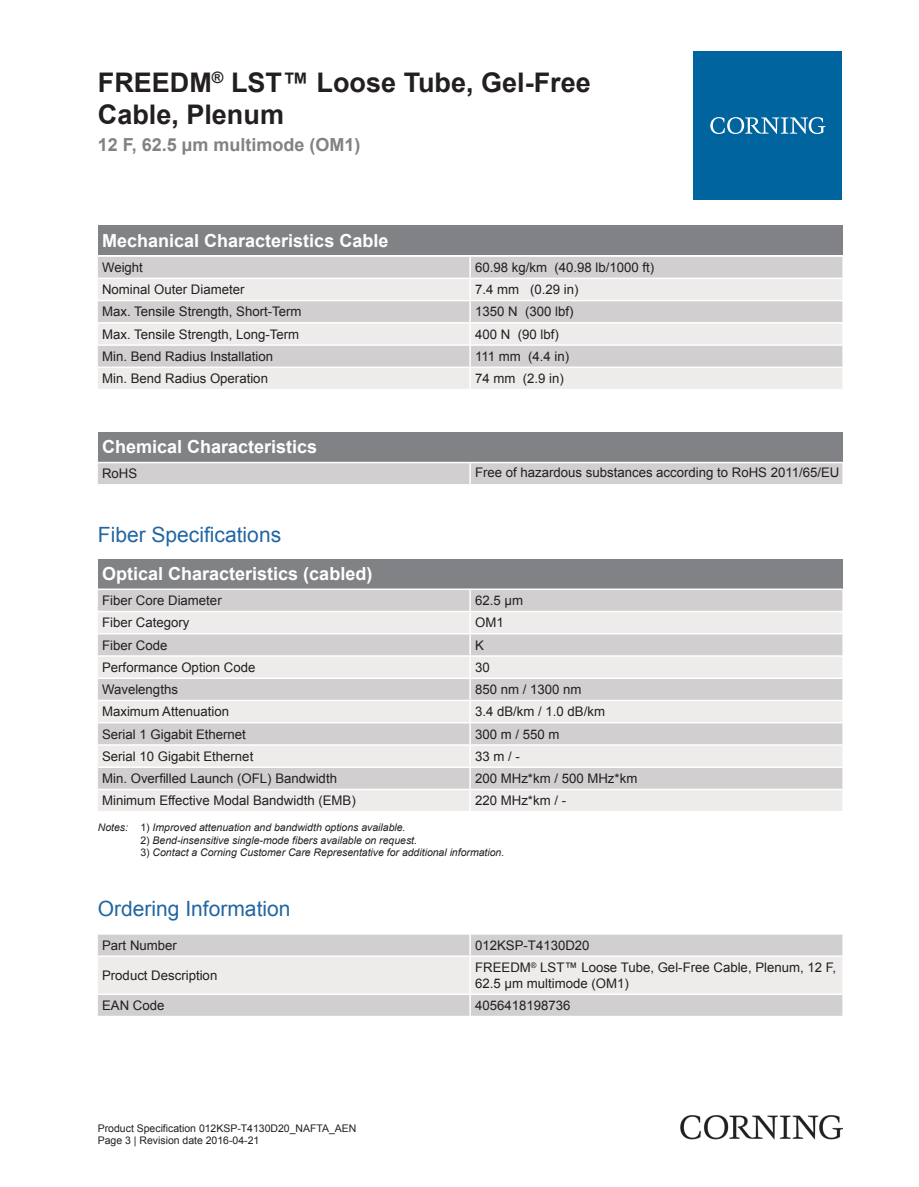
<style>
.page{position:relative;width:919px;height:1187px;background:#fff}
.page>*{position:absolute;margin:0;border:0;box-sizing:border-box;transform-origin:0 0}
.t1{font:700 27px/32.4px "Arial";color:#231f20}
.t2{font:21px "Arial";color:#2166a2}
.t3{font:700 18px "Arial";color:#fff}
.t4{font:700 18px "Arial";color:#808285}
.t5{font:13.2px/15.9px "Arial";color:#231f20}
.t6{font:italic 10.5px "Arial";color:#231f20}
.t7{font:10.5px/12.6px "Arial";color:#231f20}
.s1{font-style:normal}
</style>
<div class="page">
<div style="left:98px;top:225px;width:744px;height:30px;background:#808285"></div>
<div style="left:98px;top:257px;width:744px;height:20px;background:#d1cfcf"></div>
<svg style="left:98px;top:279px;width:744px;height:110px;background:#e2e0e0"></svg>
<hr style="left:469px;top:257px;width:2px;height:20px;background:#fff">
<hr style="left:469px;top:279px;width:2px;height:21px;background:#fff">
<hr style="left:469px;top:301px;width:2px;height:21px;background:#fff">
<hr style="left:469px;top:323px;width:2px;height:21px;background:#fff">
<hr style="left:469px;top:346px;width:2px;height:20px;background:#fff">
<hr style="left:469px;top:368px;width:2px;height:21px;background:#fff">
<hr style="left:98px;top:300px;width:372px;height:1px;background:#fff">
<hr style="left:470px;top:300px;width:372px;height:1px;background:#fff">
<hr style="left:98px;top:322px;width:372px;height:1px;background:#fff">
<hr style="left:470px;top:322px;width:372px;height:1px;background:#fff">
<hr style="left:98px;top:344px;width:372px;height:2px;background:#fff">
<hr style="left:470px;top:344px;width:372px;height:2px;background:#fff">
<hr style="left:98px;top:366px;width:372px;height:2px;background:#fff">
<hr style="left:470px;top:366px;width:372px;height:2px;background:#fff">
<div style="left:98px;top:432px;width:744px;height:30px;background:#808285"></div>
<div style="left:98px;top:463px;width:744px;height:21px;background:#d1cfcf"></div>
<hr style="left:469px;top:463px;width:2px;height:21px;background:#fff">
<div style="left:98px;top:558px;width:744px;height:30px;background:#808285"></div>
<div style="left:98px;top:590px;width:744px;height:20px;background:#d1cfcf"></div>
<svg style="left:98px;top:612px;width:744px;height:198px;background:#e1dfdf"></svg>
<hr style="left:469px;top:590px;width:2px;height:20px;background:#fff">
<hr style="left:469px;top:612px;width:2px;height:21px;background:#fff">
<hr style="left:469px;top:634px;width:2px;height:21px;background:#fff">
<hr style="left:469px;top:656px;width:2px;height:21px;background:#fff">
<hr style="left:469px;top:679px;width:2px;height:20px;background:#fff">
<hr style="left:469px;top:701px;width:2px;height:21px;background:#fff">
<hr style="left:469px;top:723px;width:2px;height:21px;background:#fff">
<hr style="left:469px;top:745px;width:2px;height:21px;background:#fff">
<hr style="left:469px;top:768px;width:2px;height:20px;background:#fff">
<hr style="left:469px;top:790px;width:2px;height:20px;background:#fff">
<hr style="left:98px;top:633px;width:372px;height:1px;background:#fff">
<hr style="left:470px;top:633px;width:372px;height:1px;background:#fff">
<hr style="left:98px;top:655px;width:372px;height:1px;background:#fff">
<hr style="left:470px;top:655px;width:372px;height:1px;background:#fff">
<hr style="left:98px;top:677px;width:372px;height:2px;background:#fff">
<hr style="left:470px;top:677px;width:372px;height:2px;background:#fff">
<hr style="left:98px;top:699px;width:372px;height:2px;background:#fff">
<hr style="left:470px;top:699px;width:372px;height:2px;background:#fff">
<hr style="left:98px;top:722px;width:372px;height:1px;background:#fff">
<hr style="left:470px;top:722px;width:372px;height:1px;background:#fff">
<hr style="left:98px;top:744px;width:372px;height:1px;background:#fff">
<hr style="left:470px;top:744px;width:372px;height:1px;background:#fff">
<hr style="left:98px;top:766px;width:372px;height:2px;background:#fff">
<hr style="left:470px;top:766px;width:372px;height:2px;background:#fff">
<hr style="left:98px;top:788px;width:372px;height:2px;background:#fff">
<hr style="left:470px;top:788px;width:372px;height:2px;background:#fff">
<div style="left:98px;top:934px;width:744px;height:81px;background:#d1cfcf"></div>
<div style="left:98px;top:956px;width:744px;height:37px;background:#edeceb"></div>
<hr style="left:469px;top:934px;width:2px;height:21px;background:#fff">
<hr style="left:469px;top:956px;width:2px;height:37px;background:#fff">
<hr style="left:469px;top:994px;width:2px;height:21px;background:#fff">
<hr style="left:98px;top:955px;width:372px;height:1px;background:#fff">
<hr style="left:470px;top:955px;width:372px;height:1px;background:#fff">
<hr style="left:98px;top:993px;width:372px;height:1px;background:#fff">
<hr style="left:470px;top:993px;width:372px;height:1px;background:#fff">
<div style="left:693px;top:51px;width:149px;height:149px;background:#00649e"></div>
<svg style="left:710px;top:117px;width:115px;height:17px"></svg>
<img style="left:680px;top:1115px;width:162px;height:24px">
<h1 class="t1" style="left:98px;top:67px;width:494px">FREEDM<sup>®</sup> LST™ Loose Tube, Gel-Free<br>Cable, Plenum</h1>
<h3 class="t4" style="left:98px;top:132px;width:264px">12 F, 62.5 µm multimode (OM1)</h3>
<h3 class="t3" style="left:102px;top:229px;width:288px">Mechanical Characteristics Cable</h3>
<p class="t5" style="left:102px;top:259px;width:42px">Weight</p>
<p class="t5" style="left:475px;top:259px;width:181px">60.98 kg/km (40.98 lb/1000 ft)</p>
<p class="t5" style="left:102px;top:282px;width:144px">Nominal Outer Diameter</p>
<p class="t5" style="left:475px;top:282px;width:105px">7.4 mm (0.29 in)</p>
<p class="t5" style="left:102px;top:304px;width:201px">Max. Tensile Strength, Short-Term</p>
<p class="t5" style="left:475px;top:304px;width:100px">1350 N (300 lbf)</p>
<p class="t5" style="left:102px;top:326px;width:199px">Max. Tensile Strength, Long-Term</p>
<p class="t5" style="left:475px;top:326px;width:85px">400 N (90 lbf)</p>
<p class="t5" style="left:102px;top:348px;width:172px">Min. Bend Radius Installation</p>
<p class="t5" style="left:475px;top:348px;width:96px">111 mm (4.4 in)</p>
<p class="t5" style="left:102px;top:370px;width:167px">Min. Bend Radius Operation</p>
<p class="t5" style="left:475px;top:370px;width:90px">74 mm (2.9 in)</p>
<h3 class="t3" style="left:102px;top:435px;width:217px">Chemical Characteristics</h3>
<p class="t5" style="left:102px;top:466px;width:37px">RoHS</p>
<p class="t5" style="left:475px;top:464px;width:366px">Free of hazardous substances according to RoHS 2011/65/EU</p>
<h2 class="t2" style="left:98px;top:520px;width:185px">Fiber Specifications</h2>
<h3 class="t3" style="left:102px;top:562px;width:272px">Optical Characteristics (cabled)</h3>
<p class="t5" style="left:102px;top:592px;width:121px">Fiber Core Diameter</p>
<p class="t5" style="left:475px;top:592px;width:49px">62.5 µm</p>
<p class="t5" style="left:102px;top:615px;width:89px">Fiber Category</p>
<p class="t5" style="left:475px;top:615px;width:30px">OM1</p>
<p class="t5" style="left:102px;top:637px;width:67px">Fiber Code</p>
<p class="t5" style="left:475px;top:637px;width:10px">K</p>
<p class="t5" style="left:102px;top:659px;width:155px">Performance Option Code</p>
<p class="t5" style="left:475px;top:659px;width:16px">30</p>
<p class="t5" style="left:102px;top:681px;width:77px">Wavelengths</p>
<p class="t5" style="left:475px;top:681px;width:108px">850 nm / 1300 nm</p>
<p class="t5" style="left:102px;top:703px;width:128px">Maximum Attenuation</p>
<p class="t5" style="left:475px;top:703px;width:131px">3.4 dB/km / 1.0 dB/km</p>
<p class="t5" style="left:102px;top:726px;width:145px">Serial 1 Gigabit Ethernet</p>
<p class="t5" style="left:475px;top:726px;width:86px">300 m / 550 m</p>
<p class="t5" style="left:102px;top:748px;width:153px">Serial 10 Gigabit Ethernet</p>
<p class="t5" style="left:475px;top:748px;width:46px">33 m / -</p>
<p class="t5" style="left:102px;top:770px;width:236px">Min. Overfilled Launch (OFL) Bandwidth</p>
<p class="t5" style="left:475px;top:770px;width:164px">200 MHz*km / 500 MHz*km</p>
<p class="t5" style="left:102px;top:792px;width:255px">Minimum Effective Modal Bandwidth (EMB)</p>
<p class="t5" style="left:475px;top:792px;width:92px">220 MHz*km / -</p>
<p class="t6" style="left:98px;top:820px;width:309px">Notes: <span class="s1">1)</span> Improved attenuation and bandwidth options available.</p>
<p class="t6" style="left:140px;top:833px;width:278px"><span class="s1">2)</span> Bend-insensitive single-mode fibers available on request.</p>
<p class="t6" style="left:140px;top:845px;width:365px"><span class="s1">3)</span> Contact a Corning Customer Care Representative for additional information.</p>
<h2 class="t2" style="left:98px;top:895px;width:194px">Ordering Information</h2>
<p class="t5" style="left:102px;top:937px;width:76px">Part Number</p>
<p class="t5" style="left:475px;top:937px;width:116px">012KSP-T4130D20</p>
<p class="t5" style="left:102px;top:967px;width:117px">Product Description</p>
<p class="t5" style="left:475px;top:959px;width:362px">FREEDM<sup>®</sup> LST™ Loose Tube, Gel-Free Cable, Plenum, 12 F,<br>62.5 µm multimode (OM1)</p>
<p class="t5" style="left:102px;top:997px;width:64px">EAN Code</p>
<p class="t5" style="left:475px;top:997px;width:97px">4056418198736</p>
<p class="t7" style="left:98px;top:1121px;width:260px">Product Specification 012KSP-T4130D20_NAFTA_AEN<br>Page 3 | Revision date 2016-04-21</p>
</div>
